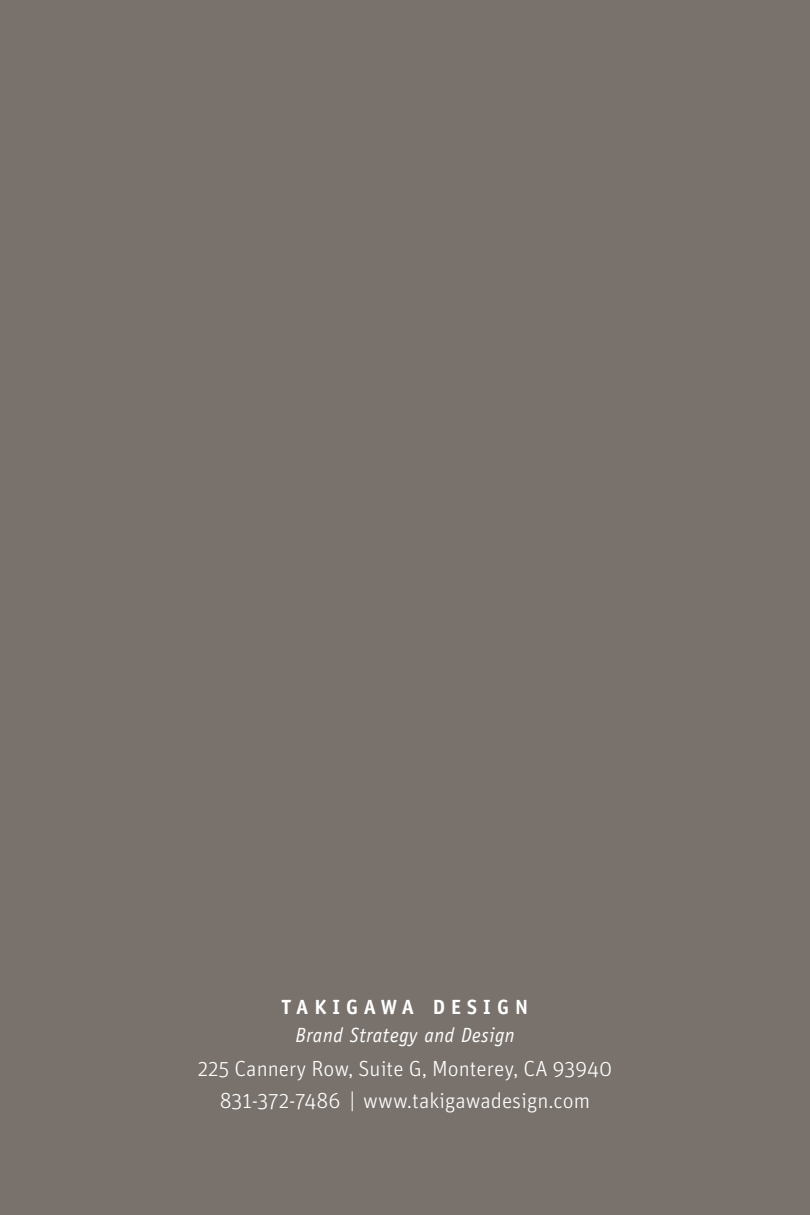
<style>
.page{position:relative;width:810px;height:1215px;background:#79726c}
.page>*{position:absolute;margin:0;border:0;box-sizing:border-box;transform-origin:0 0}
.t1{font:300 22px/32.2px "Unit OT";color:#fff;text-align:center}
.t2{font:italic 20.5px "Officina Sans";letter-spacing:.03em;color:#fff;scale:.95 1}
.t3{font:700 20.5px "Officina Sans";letter-spacing:.3em;color:#fff}
</style>
<div class="page">
<p class="t3" style="left:282px;top:995px;width:248px">TAKIGAWA DESIGN</p>
<p class="t2" style="left:296px;top:1023px;width:232px">Brand Strategy and Design</p>
<p class="t1" style="left:198px;top:1052px;width:416px">225 Cannery Row, Suite G, Monterey, CA 93940<br>831-372-7486 | www.takigawadesign.com</p>
</div>
